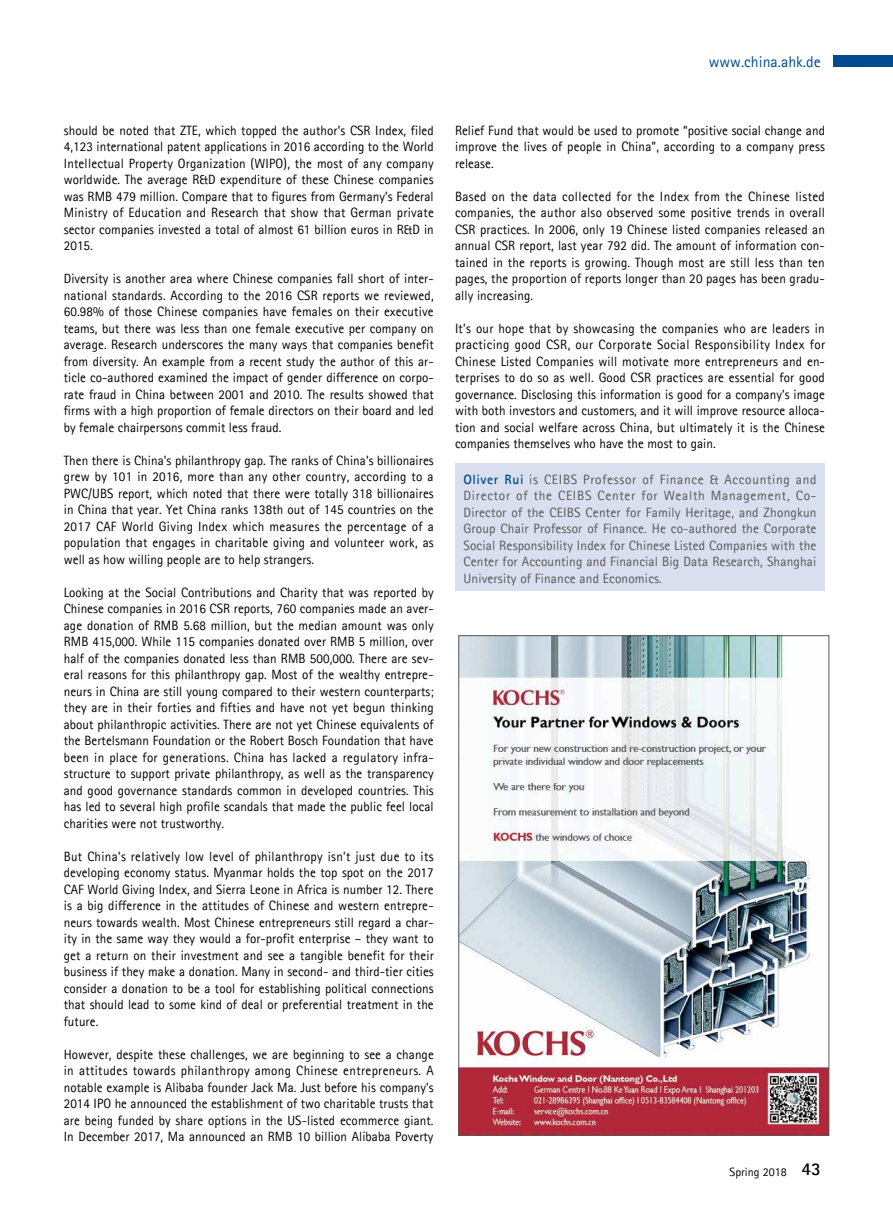
<style>
.page{position:relative;width:893px;height:1212px;background:#fff}
.page>*{position:absolute;margin:0;border:0;box-sizing:border-box;transform-origin:0 0}
.t1{font:700 18px "Agfa Rotis Sans Serif";color:#000}
.t2{font:15.75px "Agfa Rotis Sans Serif";color:#004b8f}
.t3{font:13.5px/16.5px "Agfa Rotis Sans Serif";letter-spacing:.005em;color:#000;text-align:justify}
.t4{font:13.5px/16.5px "Agfa Rotis Sans Serif";letter-spacing:.01em;color:#595757;text-align:justify}
.t5{font:12px "Agfa Rotis Sans Serif";color:#000}
.s1{font-weight:700;color:#004b8f}
</style>
<div class="page">
<div style="left:833px;top:55px;width:60px;height:12px;background:#004b8f"></div>
<img style="left:461px;top:637px;width:366px;height:496px">
<div style="left:455px;top:463px;width:370px;height:128px;background:#d9dfee"></div>
<p class="t2" style="left:709px;top:52px;width:113px">www.china.ahk.de</p>
<p class="t3" style="left:64px;top:122px;width:372px">should be noted that ZTE, which topped the author’s CSR Index, filed 4,123 international patent applications in 2016 according to the World Intellectual Property Organization (WIPO), the most of any company worldwide. The average R&amp;D expenditure of these Chinese companies was RMB 479 million. Compare that to figures from Germany’s Federal Ministry of Education and Research that show that German private sector companies invested a total of almost 61 billion euros in R&amp;D in 2015.</p>
<p class="t3" style="left:64px;top:270px;width:372px">Diversity is another area where Chinese companies fall short of inter&shy;national standards. According to the 2016 CSR reports we reviewed, 60.98% of those Chinese companies have females on their executive teams, but there was less than one female executive per company on average. Research underscores the many ways that companies benefit from diversity. An example from a recent study the author of this ar&shy;ticle co-authored examined the impact of gender difference on corpo&shy;rate fraud in China between 2001 and 2010. The results showed that firms with a high proportion of female directors on their board and led by female chairpersons commit less fraud.</p>
<p class="t3" style="left:64px;top:452px;width:372px">Then there is China’s philanthropy gap. The ranks of China’s billionaires grew by 101 in 2016, more than any other country, according to a PWC/UBS report, which noted that there were totally 318 billionaires in China that year. Yet China ranks 138th out of 145 countries on the 2017 CAF World Giving Index which measures the percentage of a population that engages in charitable giving and volunteer work, as well as how willing people are to help strangers.</p>
<p class="t3" style="left:64px;top:584px;width:372px">Looking at the Social Contributions and Charity that was reported by Chinese companies in 2016 CSR reports, 760 companies made an aver&shy;age donation of RMB 5.68 million, but the median amount was only RMB 415,000. While 115 companies donated over RMB 5 million, over half of the companies donated less than RMB 500,000. There are sev&shy;eral reasons for this philanthropy gap. Most of the wealthy entrepre&shy;neurs in China are still young compared to their western counterparts; they are in their forties and fifties and have not yet begun thinking about philanthropic activities. There are not yet Chinese equivalents of the Bertelsmann Foundation or the Robert Bosch Foundation that have been in place for generations. China has lacked a regulatory infra&shy;structure to support private philanthropy, as well as the transparency and good governance standards common in developed countries. This has led to several high profile scandals that made the public feel local charities were not trustworthy.</p>
<p class="t3" style="left:64px;top:848px;width:372px">But China’s relatively low level of philanthropy isn’t just due to its developing economy status. Myanmar holds the top spot on the 2017<br>CAF World Giving Index, and Sierra Leone in Africa is number 12. There is a big difference in the attitudes of Chinese and western entrepre&shy;neurs towards wealth. Most Chinese entrepreneurs still regard a char&shy;ity in the same way they would a for-profit enterprise – they want to get a return on their investment and see a tangible benefit for their business if they make a donation. Many in second- and third-tier cities consider a donation to be a tool for establishing political connections that should lead to some kind of deal or preferential treatment in the future.</p>
<p class="t3" style="left:64px;top:1046px;width:372px">However, despite these challenges, we are beginning to see a change in attitudes towards philanthropy among Chinese entrepreneurs. A notable example is Alibaba founder Jack Ma. Just before his company’s 2014 IPO he announced the establishment of two charitable trusts that are being funded by share options in the US-listed ecommerce giant.<br>In December 2017, Ma announced an RMB 10 billion Alibaba Poverty</p>
<p class="t3" style="left:455px;top:122px;width:372px">Relief Fund that would be used to promote “positive social change and improve the lives of people in China”, according to a company press release.</p>
<p class="t3" style="left:455px;top:188px;width:372px">Based on the data collected for the Index from the Chinese listed companies, the author also observed some positive trends in overall CSR practices. In 2006, only 19 Chinese listed companies released an annual CSR report, last year 792 did. The amount of information con&shy;tained in the reports is growing. Though most are still less than ten pages, the proportion of reports longer than 20 pages has been gradu&shy;ally increasing.</p>
<p class="t3" style="left:455px;top:320px;width:372px">It’s our hope that by showcasing the companies who are leaders in practicing good CSR, our Corporate Social Responsibility Index for Chinese Listed Companies will motivate more entrepreneurs and en&shy;terprises to do so as well. Good CSR practices are essential for good governance. Disclosing this information is good for a company’s image with both investors and customers, and it will improve resource alloca&shy;tion and social welfare across China, but ultimately it is the Chinese companies themselves who have the most to gain.</p>
<p class="t4" style="left:463px;top:471px;width:355px"><span class="s1">Oliver Rui</span> is CEIBS Professor of Finance &amp; Accounting and Director of the CEIBS Center for Wealth Management, Co-Director of the CEIBS Center for Family Heritage, and Zhongkun Group Chair Professor of Finance. He co-authored the Corporate Social Responsibility Index for Chinese Listed Companies with the Center for Accounting and Financial Big Data Research, Shanghai University of Finance and Economics.</p>
<p class="t5" style="left:730px;top:1164px;width:59px">Spring 2018</p>
<h1 class="t1" style="left:801px;top:1158px;width:21px">43</h1>
</div>
